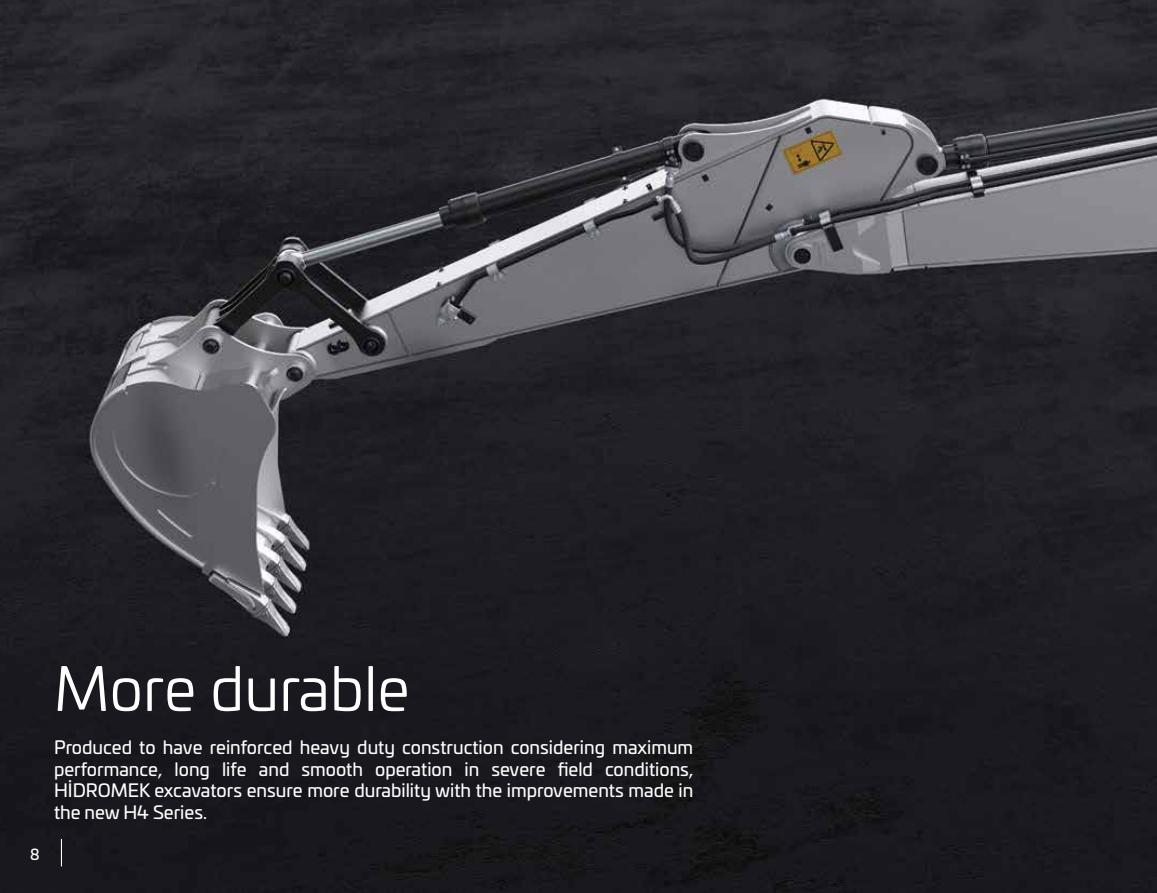
<style>
.page{position:relative;width:1157px;height:893px;background:#fff}
.page>*{position:absolute;margin:0;border:0;box-sizing:border-box;transform-origin:0 0}
.t1{font:60px "Univia Pro";color:#fff}
.t2{font:18px/21.6px "Univia Pro";color:#fff;text-align:justify}
.t3{font:15px "Univia Pro";color:#fff}
</style>
<div class="page">
<img style="left:0;top:0;width:1157px;height:893px">
<svg style="left:61px;top:839px;width:1px;height:27px"></svg>
<p class="t3" style="left:30px;top:843px;width:11px">8</p>
<h1 class="t1" style="left:54px;top:645px;width:357px">More durable</h1>
<p class="t2" style="left:54px;top:736px;width:641px">Produced to have reinforced heavy duty construction considering maximum performance, long life and smooth operation in severe field conditions, HİDROMEK excavators ensure more durability with the improvements made in the new H4 Series.</p>
</div>
